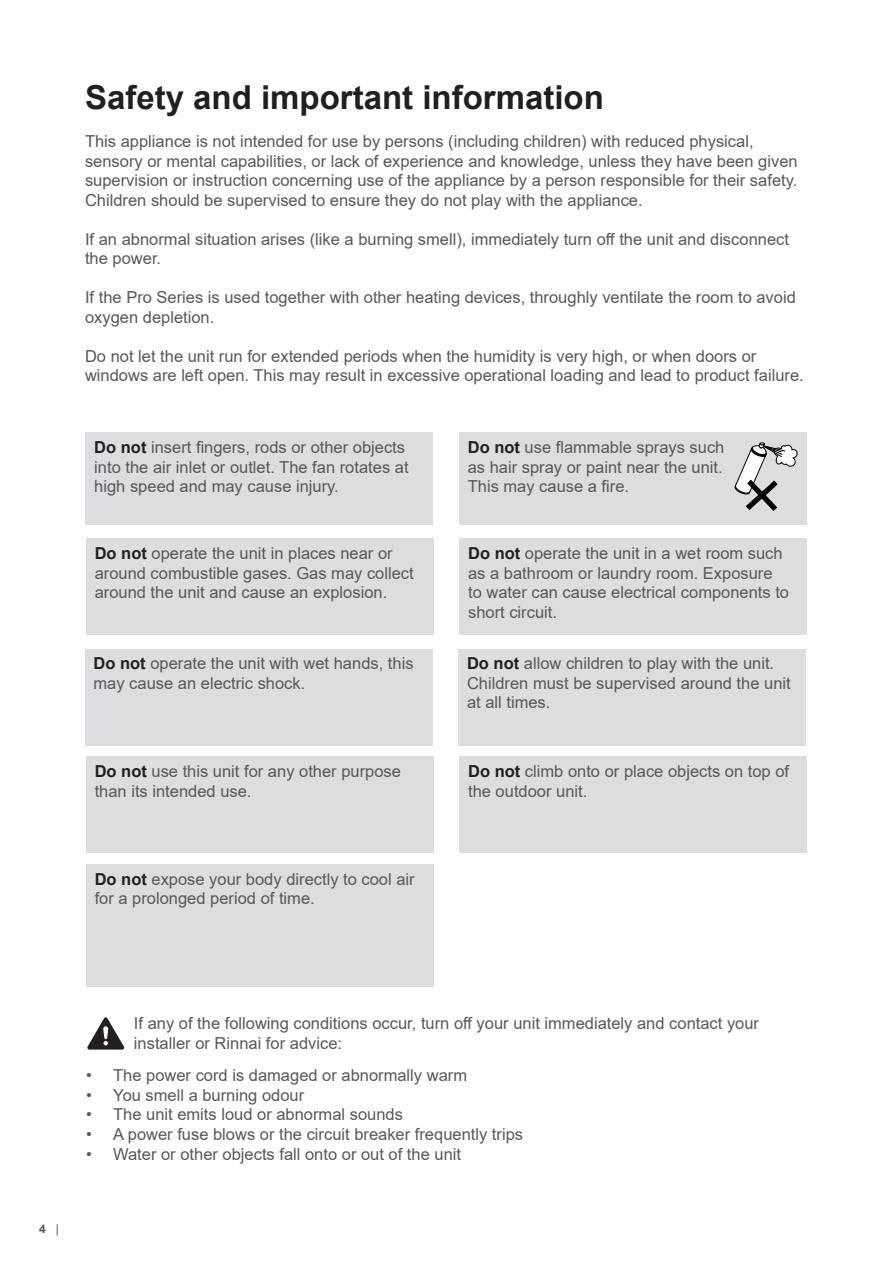
<style>
.page{position:relative;width:893px;height:1263px;background:#fff}
.page>*{position:absolute;margin:0;border:0;box-sizing:border-box;transform-origin:0 0}
.t1{font:700 33px "Arial";color:#231f20}
.t2{font:16.5px/19.5px "Arial";color:#57585a}
.t3{font:700 12px "Arial";color:#57585a}
.s1{font-weight:700;color:#231f20}
.s2{font-weight:400}
</style>
<div class="page">
<div style="left:86px;top:433px;width:347px;height:92px;background:#dcdddf"></div>
<div style="left:459px;top:433px;width:347px;height:92px;background:#dcdddf"></div>
<svg style="left:734px;top:442px;width:64px;height:69px"></svg>
<div style="left:86px;top:538px;width:347px;height:97px;background:#dcdddf"></div>
<div style="left:460px;top:538px;width:347px;height:97px;background:#dcdddf"></div>
<div style="left:85px;top:649px;width:347px;height:96px;background:#dcdddf"></div>
<div style="left:458px;top:649px;width:348px;height:96px;background:#dcdddf"></div>
<div style="left:86px;top:757px;width:347px;height:96px;background:#dcdddf"></div>
<div style="left:460px;top:757px;width:347px;height:96px;background:#dcdddf"></div>
<div style="left:86px;top:864px;width:347px;height:123px;background:#dcdddf"></div>
<svg style="left:87px;top:1017px;width:37px;height:32px"></svg>
<p class="t1" style="left:85px;top:74px;width:520px">Safety and important information</p>
<p class="t2" style="left:85px;top:132px;width:714px">This appliance is not intended for use by persons (including children) with reduced physical, sensory or mental capabilities, or lack of experience and knowledge, unless they have been given supervision or instruction concerning use of the appliance by a person responsible for their safety.<br>Children should be supervised to ensure they do not play with the appliance.</p>
<p class="t2" style="left:85px;top:229px;width:705px">If an abnormal situation arises (like a burning smell), immediately turn off the unit and disconnect the power.</p>
<p class="t2" style="left:85px;top:288px;width:712px">If the Pro Series is used together with other heating devices, throughly ventilate the room to avoid oxygen depletion.</p>
<p class="t2" style="left:85px;top:346px;width:720px">Do not let the unit run for extended periods when the humidity is very high, or when doors or windows are left open. This may result in excessive operational loading and lead to product failure.</p>
<p class="t2" style="left:94px;top:437px;width:316px"><span class="s1">Do not</span> insert fingers, rods or other objects into the air inlet or outlet. The fan rotates at high speed and may cause injury.</p>
<p class="t2" style="left:468px;top:437px;width:258px;text-align:justify"><span class="s1">Do not</span> use flammable sprays such as hair spray or paint near the unit.<br>This may cause a fire.</p>
<p class="t2" style="left:95px;top:543px;width:321px"><span class="s1">Do not</span> operate the unit in places near or around combustible gases. Gas may collect around the unit and cause an explosion.</p>
<p class="t2" style="left:468px;top:543px;width:322px"><span class="s1">Do not</span> operate the unit in a wet room such as a bathroom or laundry room. Exposure to water can cause electrical components to short circuit.</p>
<p class="t2" style="left:94px;top:654px;width:322px"><span class="s1">Do not</span> operate the unit with wet hands, this may cause an electric shock.</p>
<p class="t2" style="left:467px;top:654px;width:325px"><span class="s1">Do not</span> allow children to play with the unit.<br>Children must be supervised around the unit at all times.</p>
<p class="t2" style="left:95px;top:761px;width:308px"><span class="s1">Do not</span> use this unit for any other purpose than its intended use.</p>
<p class="t2" style="left:468px;top:761px;width:322px"><span class="s1">Do not</span> climb onto or place objects on top of the outdoor unit.</p>
<p class="t2" style="left:95px;top:869px;width:322px"><span class="s1">Do not</span> expose your body directly to cool air for a prolonged period of time.</p>
<p class="t3" style="left:39px;top:1220px;width:21px">4 <span class="s2">|</span></p>
<p class="t2" style="left:134px;top:1013px;width:627px">If any of the following conditions occur, turn off your unit immediately and contact your installer or Rinnai for advice:</p>
<p class="t2" style="left:86px;top:1065px;width:382px">• The power cord is damaged or abnormally warm</p>
<p class="t2" style="left:86px;top:1085px;width:220px">• You smell a burning odour</p>
<p class="t2" style="left:86px;top:1105px;width:318px">• The unit emits loud or abnormal sounds</p>
<p class="t2" style="left:86px;top:1124px;width:438px">• A power fuse blows or the circuit breaker frequently trips</p>
<p class="t2" style="left:86px;top:1144px;width:376px">• Water or other objects fall onto or out of the unit</p>
</div>
